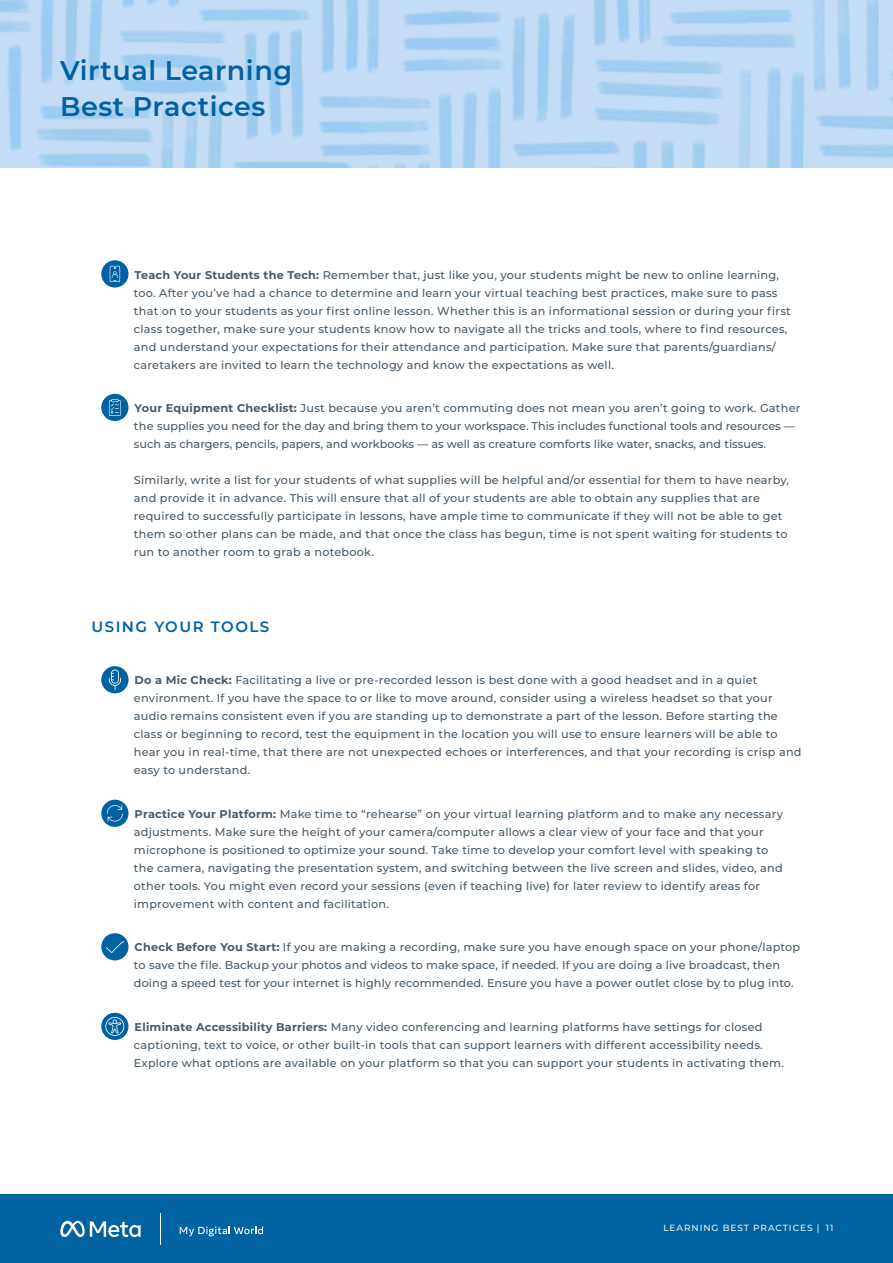
<style>
.page{position:relative;width:893px;height:1263px;background:#fff}
.page>*{position:absolute;margin:0;border:0;box-sizing:border-box;transform-origin:0 0}
.t1{font:600 27px/36px "Montserrat";letter-spacing:.02em;color:#0062a1}
.t2{font:600 15px "Montserrat";letter-spacing:.1em;color:#0062a1}
.t3{font:500 11.25px/18px "Montserrat";letter-spacing:.02em;color:#475a69}
.t4{font:500 11.25px/18px "Montserrat";color:#475a69}
.t5{font:500 9px "Montserrat";letter-spacing:.1em;color:#e5f2ee}
.s1{font-weight:700}
.s2{color:#e1edf7}
</style>
<div class="page">
<div style="left:0;top:1194px;width:893px;height:69px;background:#0062a1"></div>
<svg style="left:180px;top:1226px;width:83px;height:10px"></svg>
<hr style="left:160px;top:1213px;width:1px;height:32px;background:#fff">
<svg style="left:60px;top:1221px;width:81px;height:16px"></svg>
<img style="left:0;top:0;width:893px;height:167px">
<div style="left:101px;top:260px;width:28px;height:27px;background:#0062a1;border-radius:50%"></div>
<svg style="left:109px;top:266px;width:11px;height:16px"></svg>
<div style="left:101px;top:394px;width:28px;height:27px;background:#0062a1;border-radius:50%"></div>
<svg style="left:109px;top:399px;width:12px;height:17px"></svg>
<div style="left:101px;top:666px;width:28px;height:27px;background:#0062a1;border-radius:50%"></div>
<svg style="left:109px;top:669px;width:12px;height:21px"></svg>
<div style="left:101px;top:800px;width:28px;height:27px;background:#0062a1;border-radius:50%"></div>
<svg style="left:107px;top:805px;width:16px;height:16px"></svg>
<div style="left:101px;top:933px;width:28px;height:27px;background:#0062a1;border-radius:50%"></div>
<svg style="left:106px;top:941px;width:18px;height:12px"></svg>
<div style="left:101px;top:1013px;width:28px;height:27px;background:#0062a1;border-radius:50%"></div>
<svg style="left:105px;top:1017px;width:19px;height:19px"></svg>
<h1 class="t1" style="left:60px;top:52px;width:234px">Virtual Learning<br>Best Practices</h1>
<p class="t3" style="left:134px;top:265px;width:658px"><span class="s1">Teach Your Students the Tech:</span> Remember that, just like you, your students might be new to online learning, too. After you’ve had a chance to determine and learn your virtual teaching best practices, make sure to pass that on to your students as your first online lesson. Whether this is an informational session or during your first class together, make sure your students know how to navigate all the tricks and tools, where to find resources, and understand your expectations for their attendance and participation. Make sure that parents/guardians/ caretakers are invited to learn the technology and know the expectations as well.</p>
<p class="t4" style="left:134px;top:399px;width:668px"><span class="s1">Your Equipment Checklist:</span> Just because you aren’t commuting does not mean you aren’t going to work. Gather the supplies you need for the day and bring them to your workspace. This includes functional tools and resources — such as chargers, pencils, papers, and workbooks — as well as creature comforts like water, snacks, and tissues.</p>
<p class="t3" style="left:134px;top:471px;width:657px">Similarly, write a list for your students of what supplies will be helpful and/or essential for them to have nearby, and provide it in advance. This will ensure that all of your students are able to obtain any supplies that are required to successfully participate in lessons, have ample time to communicate if they will not be able to get them so other plans can be made, and that once the class has begun, time is not spent waiting for students to run to another room to grab a notebook.</p>
<h2 class="t2" style="left:91px;top:616px;width:179px">USING YOUR TOOLS</h2>
<p class="t3" style="left:134px;top:671px;width:669px"><span class="s1">Do a Mic Check:</span> Facilitating a live or pre-recorded lesson is best done with a good headset and in a quiet environment. If you have the space to or like to move around, consider using a wireless headset so that your audio remains consistent even if you are standing up to demonstrate a part of the lesson. Before starting the class or beginning to record, test the equipment in the location you will use to ensure learners will be able to hear you in real-time, that there are not unexpected echoes or interferences, and that your recording is crisp and easy to understand.</p>
<p class="t3" style="left:134px;top:804px;width:651px"><span class="s1">Practice Your Platform:</span> Make time to “rehearse” on your virtual learning platform and to make any necessary adjustments. Make sure the height of your camera/computer allows a clear view of your face and that your microphone is positioned to optimize your sound. Take time to develop your comfort level with speaking to the camera, navigating the presentation system, and switching between the live screen and slides, video, and other tools. You might even record your sessions (even if teaching live) for later review to identify areas for improvement with content and facilitation.</p>
<p class="t3" style="left:134px;top:938px;width:668px"><span class="s1">Check Before You Start:</span> If you are making a recording, make sure you have enough space on your phone/laptop to save the file. Backup your photos and videos to make space, if needed. If you are doing a live broadcast, then doing a speed test for your internet is highly recommended. Ensure you have a power outlet close by to plug into.</p>
<p class="t3" style="left:134px;top:1017px;width:651px"><span class="s1">Eliminate Accessibility Barriers:</span> Many video conferencing and learning platforms have settings for closed captioning, text to voice, or other built-in tools that can support learners with different accessibility needs.<br>Explore what options are available on your platform so that you can support your students in activating them.</p>
<p class="t5" style="left:663px;top:1222px;width:172px">LEARNING BEST PRACTICES | <span class="s2">11</span></p>
</div>
